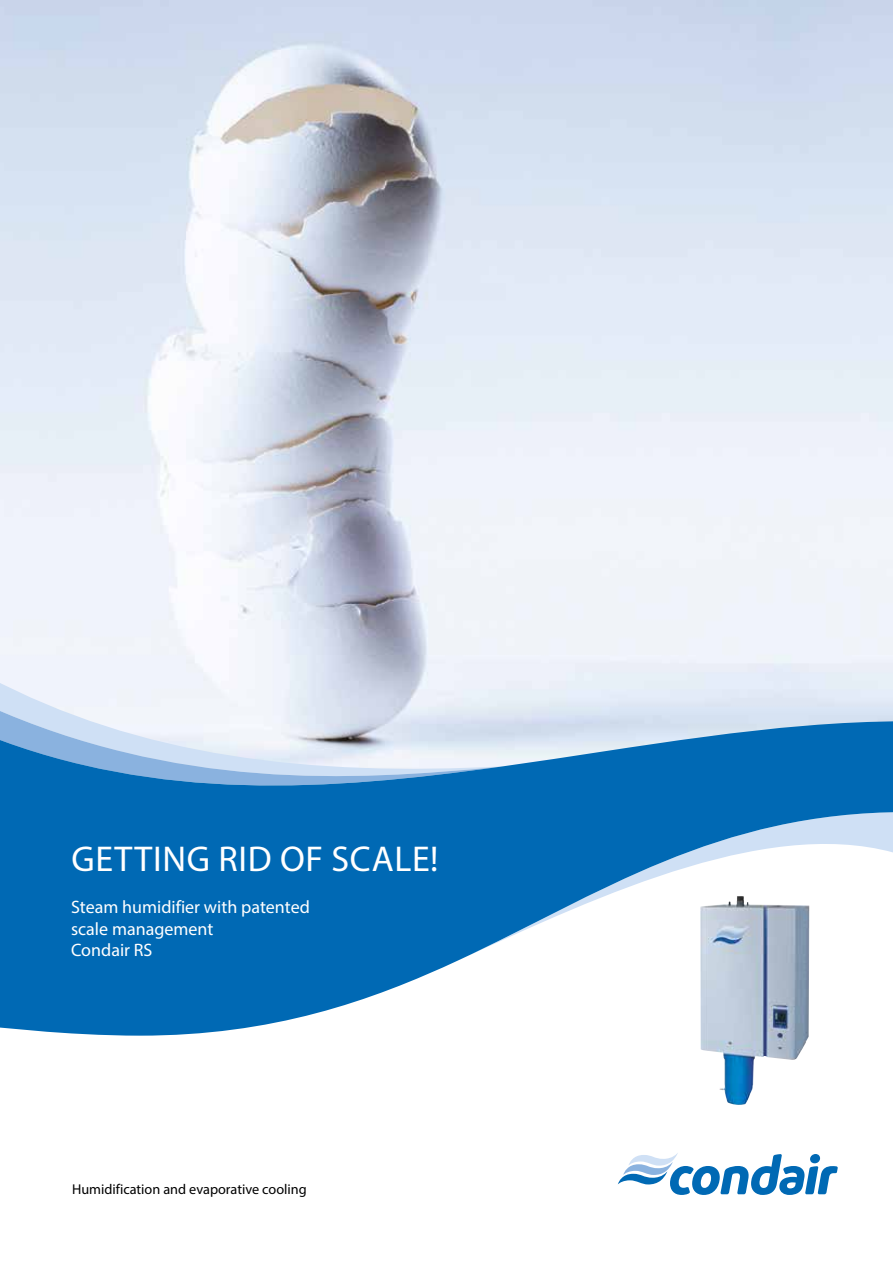
<style>
.page{position:relative;width:893px;height:1263px;background:#fff}
.page>*{position:absolute;margin:0;border:0;box-sizing:border-box;transform-origin:0 0}
.t1{font:36px "Myriad Pro";letter-spacing:.02em;color:#fff}
.t2{font:18px/21.3px "Myriad Pro";color:#fff}
.t3{font:14.25px "Myriad Pro";color:#000}
</style>
<div class="page">
<img style="left:0;top:0;width:893px;height:721px">
<svg style="left:0;top:676px;width:503px;height:45px;fill:#f0f3fa"></svg>
<svg style="left:0;top:705px;width:500px;height:16px"></svg>
<svg style="left:0;top:721px;width:893px;height:315px;fill:#0069b4"></svg>
<svg style="left:618px;top:1153px;width:220px;height:42px"></svg>
<img style="left:700px;top:896px;width:109px;height:209px">
<h1 class="t1" style="left:71px;top:837px;width:369px">GETTING RID OF SCALE!</h1>
<p class="t2" style="left:71px;top:896px;width:240px">Steam humidifier with patented scale management<br>Condair RS</p>
<p class="t3" style="left:72px;top:1180px;width:236px">Humidification and evaporative cooling</p>
</div>
